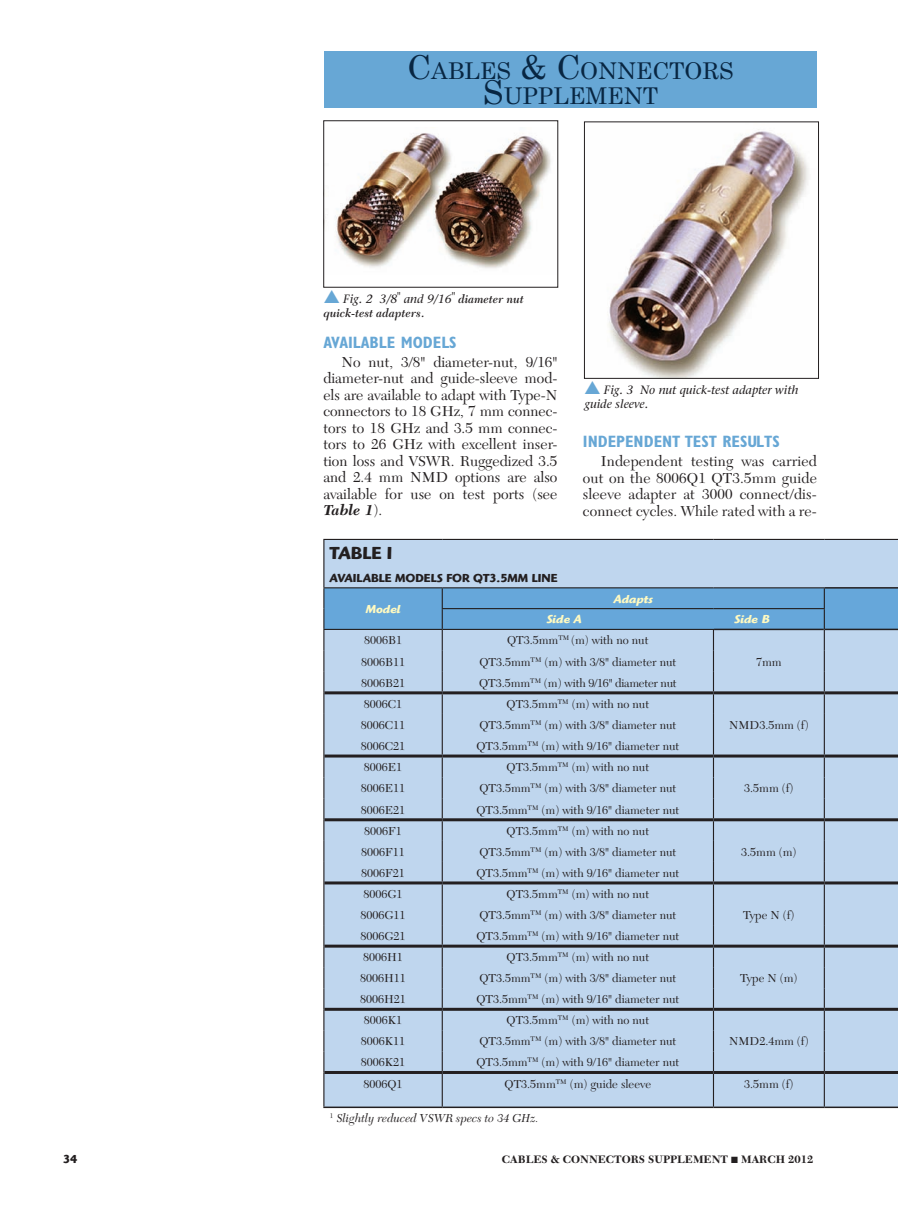
<style>
.page{position:relative;width:898px;height:1215px;background:#fff}
.page>*{position:absolute;margin:0;border:0;box-sizing:border-box;transform-origin:0 0}
.t1{font:23.1px/25.5px "Century";color:#082642;text-align:center}
.t2{font:700 18px "Highlander";color:#231f20}
.t3{font:700 condensed 16.5px "Gill Sans";color:#67a7d5}
.t4{font:15px/16.5px "New Caledonia";letter-spacing:.005em;color:#231f20;text-align:justify}
.t5{font:12px "New Caledonia";color:#231f20}
.t6{font:italic 12px/13.5px "Stone Serif";color:#231f20}
.t7{font:italic 12px "New Caledonia";color:#231f20}
.t8{font:12px "New Caledonia";letter-spacing:-.02em;color:#231f20}
.t9{font:700 12px "Highlander";color:#231f20}
.t10{font:italic 700 12px "Highlander";color:#fffac1}
.t11{font:italic 600 12px "New Caledonia";color:#231f20}
.t12{font:700 11.25px "New Caledonia";color:#231f20}
.s1{font-size:33px}
.s2{font-family:"Monotype Sorts";font-style:normal;font-size:18px;color:#67a7d5}
.s3{font-family:"New Caledonia";font-weight:600}
.s4{font-family:"Stone Serif";font-weight:400}
.s5{font-weight:700;font-style:italic}
</style>
<div class="page">
<div style="left:324px;top:51px;width:493px;height:57px;background:#67a7d5"></div>
<img style="left:325px;top:133px;width:226px;height:136px">
<div style="left:323px;top:120px;width:235px;height:168px;border:1px solid #231f20"></div>
<img style="left:608px;top:129px;width:201px;height:248px">
<div style="left:584px;top:122px;width:235px;height:257px;border:1px solid #231f20"></div>
<div style="left:324px;top:540px;width:574px;height:567px;background:#bfd6ee"></div>
<hr style="left:825px;top:587px;width:73px;height:2px;background:#231f20">
<hr style="left:323px;top:1107px;width:119px;height:1px;background:#231f20">
<hr style="left:442px;top:1107px;width:271px;height:1px;background:#231f20">
<hr style="left:713px;top:1107px;width:111px;height:1px;background:#231f20">
<hr style="left:824px;top:1107px;width:74px;height:1px;background:#231f20">
<hr style="left:323px;top:539px;width:119px;height:1px;background:#231f20">
<hr style="left:323px;top:540px;width:1px;height:47px;background:#231f20">
<hr style="left:442px;top:539px;width:271px;height:1px;background:#231f20">
<hr style="left:713px;top:539px;width:111px;height:1px;background:#231f20">
<hr style="left:824px;top:539px;width:74px;height:1px;background:#231f20">
<hr style="left:323px;top:1072px;width:1px;height:35px;background:#231f20">
<hr style="left:442px;top:1074px;width:1px;height:33px;background:#231f20">
<hr style="left:713px;top:1074px;width:1px;height:33px;background:#231f20">
<hr style="left:823px;top:1074px;width:2px;height:33px;background:#231f20">
<hr style="left:323px;top:587px;width:119px;height:1px;background:#231f20">
<hr style="left:442px;top:587px;width:271px;height:1px;background:#231f20">
<hr style="left:713px;top:587px;width:112px;height:1px;background:#231f20">
<svg style="left:323px;top:588px;width:575px;height:484px;background:#b5cfe9"></svg>
<hr style="left:713px;top:608px;width:112px;height:1px;background:#231f20">
<hr style="left:323px;top:629px;width:119px;height:1px;background:#231f20">
<hr style="left:442px;top:629px;width:272px;height:1px;background:#231f20">
<hr style="left:324px;top:691px;width:118px;height:3px;background:#231f20">
<hr style="left:442px;top:691px;width:271px;height:3px;background:#231f20">
<hr style="left:713px;top:691px;width:111px;height:3px;background:#231f20">
<hr style="left:824px;top:691px;width:74px;height:3px;background:#231f20">
<hr style="left:324px;top:755px;width:118px;height:3px;background:#231f20">
<hr style="left:442px;top:755px;width:271px;height:3px;background:#231f20">
<hr style="left:713px;top:755px;width:111px;height:3px;background:#231f20">
<hr style="left:824px;top:755px;width:74px;height:3px;background:#231f20">
<hr style="left:324px;top:818px;width:118px;height:3px;background:#231f20">
<hr style="left:442px;top:818px;width:271px;height:3px;background:#231f20">
<hr style="left:713px;top:818px;width:111px;height:3px;background:#231f20">
<hr style="left:824px;top:818px;width:74px;height:3px;background:#231f20">
<hr style="left:324px;top:881px;width:118px;height:3px;background:#231f20">
<hr style="left:442px;top:881px;width:271px;height:3px;background:#231f20">
<hr style="left:713px;top:881px;width:111px;height:3px;background:#231f20">
<hr style="left:824px;top:881px;width:74px;height:3px;background:#231f20">
<hr style="left:324px;top:945px;width:118px;height:3px;background:#231f20">
<hr style="left:442px;top:945px;width:271px;height:3px;background:#231f20">
<hr style="left:713px;top:945px;width:111px;height:3px;background:#231f20">
<hr style="left:824px;top:945px;width:74px;height:3px;background:#231f20">
<hr style="left:324px;top:1008px;width:118px;height:3px;background:#231f20">
<hr style="left:442px;top:1008px;width:271px;height:3px;background:#231f20">
<hr style="left:713px;top:1008px;width:111px;height:3px;background:#231f20">
<hr style="left:824px;top:1008px;width:74px;height:3px;background:#231f20">
<hr style="left:324px;top:1071px;width:118px;height:3px;background:#231f20">
<hr style="left:442px;top:1071px;width:271px;height:3px;background:#231f20">
<hr style="left:713px;top:1071px;width:111px;height:3px;background:#231f20">
<hr style="left:824px;top:1071px;width:74px;height:3px;background:#231f20">
<h1 class="t1" style="left:407px;top:56px;width:328px"><span class="s1">C</span>ABLES <span class="s1">&amp; C</span>ONNECTORS<br><span class="s1">S</span>UPPLEMENT</h1>
<p class="t6" style="left:324px;top:292px;width:202px"><span class="s2">s</span> Fig. 2 3/8<sup>"</sup> and 9/16<sup>"</sup> <span class="s3">diameter nut</span></p>
<p class="t11" style="left:324px;top:306px;width:102px">quick-test adapters<span class="s4">.</span></p>
<h3 class="t3" style="left:323px;top:333px;width:135px">AVAILABLE MODELS</h3>
<p class="t4" style="left:323px;top:354px;width:236px;text-indent:18px">No nut, 3/8" diameter-nut, 9/16" diameter-nut and guide-sleeve mod&shy;els are available to adapt with Type-N connectors to 18 GHz, 7 mm connec&shy;tors to 18 GHz and 3.5 mm connec&shy;tors to 26 GHz with excellent inser&shy;tion loss and VSWR. Ruggedized 3.5 and 2.4 mm NMD options are also available for use on test ports (see <span class="s5">Table 1</span>).</p>
<p class="t6" style="left:584px;top:384px;width:215px"><span class="s2">s</span> Fig. 3 No nut quick-test adapter with guide sleeve.</p>
<h3 class="t3" style="left:583px;top:432px;width:198px">INDEPENDENT TEST RESULTS</h3>
<p class="t4" style="left:583px;top:453px;width:236px;text-indent:18px">Independent testing was carried out on the 8006Q1 QT3.5mm guide sleeve adapter at 3000 connect/dis&shy;connect cycles. While rated with a re-</p>
<h2 class="t2" style="left:330px;top:543px;width:64px">TABLE I</h2>
<p class="t9" style="left:330px;top:571px;width:229px">AVAILABLE MODELS FOR QT3.5MM LINE</p>
<p class="t10" style="left:365px;top:602px;width:37px">Model</p>
<p class="t10" style="left:614px;top:592px;width:40px">Adapts</p>
<p class="t10" style="left:547px;top:612px;width:37px">Side A</p>
<p class="t10" style="left:734px;top:612px;width:37px">Side B</p>
<p class="t5" style="left:364px;top:634px;width:40px">8006B1</p>
<p class="t5" style="left:507px;top:634px;width:143px">QT3.5mm<sup>TM</sup> (m) with no nut</p>
<p class="t5" style="left:361px;top:655px;width:46px">8006B11</p>
<p class="t5" style="left:479px;top:655px;width:198px">QT3.5mm<sup>TM</sup> (m) with 3/8" diameter nut</p>
<p class="t5" style="left:756px;top:655px;width:27px">7mm</p>
<p class="t5" style="left:361px;top:676px;width:46px">8006B21</p>
<p class="t8" style="left:479px;top:676px;width:199px">QT3.5mm<sup>TM</sup> (m) with 9/16" diameter nut</p>
<p class="t5" style="left:364px;top:697px;width:40px">8006C1</p>
<p class="t5" style="left:506px;top:697px;width:144px">QT3.5mm<sup>TM</sup> (m) with no nut</p>
<p class="t5" style="left:361px;top:718px;width:46px">8006C11</p>
<p class="t5" style="left:479px;top:718px;width:198px">QT3.5mm<sup>TM</sup> (m) with 3/8" diameter nut</p>
<p class="t5" style="left:729px;top:718px;width:81px">NMD3.5mm (f)</p>
<p class="t5" style="left:361px;top:739px;width:46px">8006C21</p>
<p class="t5" style="left:476px;top:739px;width:204px">QT3.5mm<sup>TM</sup> (m) with 9/16" diameter nut</p>
<p class="t5" style="left:364px;top:760px;width:40px">8006E1</p>
<p class="t5" style="left:506px;top:760px;width:144px">QT3.5mm<sup>TM</sup> (m) with no nut</p>
<p class="t5" style="left:361px;top:782px;width:46px">8006E11</p>
<p class="t5" style="left:479px;top:782px;width:198px">QT3.5mm<sup>TM</sup> (m) with 3/8" diameter nut</p>
<p class="t5" style="left:744px;top:782px;width:51px">3.5mm (f)</p>
<p class="t5" style="left:361px;top:803px;width:46px">8006E21</p>
<p class="t5" style="left:476px;top:803px;width:204px">QT3.5mm<sup>TM</sup> (m) with 9/16" diameter nut</p>
<p class="t5" style="left:364px;top:824px;width:39px">8006F1</p>
<p class="t5" style="left:506px;top:824px;width:144px">QT3.5mm<sup>TM</sup> (m) with no nut</p>
<p class="t5" style="left:361px;top:845px;width:45px">8006F11</p>
<p class="t5" style="left:479px;top:845px;width:198px">QT3.5mm<sup>TM</sup> (m) with 3/8" diameter nut</p>
<p class="t5" style="left:741px;top:845px;width:57px">3.5mm (m)</p>
<p class="t5" style="left:361px;top:866px;width:45px">8006F21</p>
<p class="t5" style="left:476px;top:866px;width:204px">QT3.5mm<sup>TM</sup> (m) with 9/16" diameter nut</p>
<p class="t5" style="left:363px;top:887px;width:41px">8006G1</p>
<p class="t5" style="left:506px;top:887px;width:144px">QT3.5mm<sup>TM</sup> (m) with no nut</p>
<p class="t5" style="left:360px;top:908px;width:47px">8006G11</p>
<p class="t5" style="left:479px;top:908px;width:198px">QT3.5mm<sup>TM</sup> (m) with 3/8" diameter nut</p>
<p class="t5" style="left:743px;top:908px;width:53px">Type N (f)</p>
<p class="t5" style="left:360px;top:929px;width:47px">8006G21</p>
<p class="t5" style="left:476px;top:929px;width:204px">QT3.5mm<sup>TM</sup> (m) with 9/16" diameter nut</p>
<p class="t5" style="left:363px;top:950px;width:41px">8006H1</p>
<p class="t5" style="left:506px;top:950px;width:144px">QT3.5mm<sup>TM</sup> (m) with no nut</p>
<p class="t5" style="left:360px;top:971px;width:47px">8006H11</p>
<p class="t5" style="left:479px;top:971px;width:198px">QT3.5mm<sup>TM</sup> (m) with 3/8" diameter nut</p>
<p class="t5" style="left:740px;top:971px;width:59px">Type N (m)</p>
<p class="t5" style="left:360px;top:992px;width:47px">8006H21</p>
<p class="t5" style="left:476px;top:992px;width:204px">QT3.5mm<sup>TM</sup> (m) with 9/16" diameter nut</p>
<p class="t5" style="left:364px;top:1013px;width:40px">8006K1</p>
<p class="t5" style="left:506px;top:1013px;width:144px">QT3.5mm<sup>TM</sup> (m) with no nut</p>
<p class="t5" style="left:361px;top:1034px;width:46px">8006K11</p>
<p class="t5" style="left:479px;top:1034px;width:198px">QT3.5mm<sup>TM</sup> (m) with 3/8" diameter nut</p>
<p class="t5" style="left:729px;top:1034px;width:81px">NMD2.4mm (f)</p>
<p class="t5" style="left:361px;top:1056px;width:46px">8006K21</p>
<p class="t5" style="left:476px;top:1056px;width:204px">QT3.5mm<sup>TM</sup> (m) with 9/16" diameter nut</p>
<p class="t5" style="left:363px;top:1077px;width:41px">8006Q1</p>
<p class="t5" style="left:504px;top:1077px;width:148px">QT3.5mm<sup>TM</sup> (m) guide sleeve</p>
<p class="t5" style="left:744px;top:1077px;width:51px">3.5mm (f)</p>
<p class="t7" style="left:330px;top:1112px;width:210px"><sup>1</sup> Slightly reduced VSWR specs to 34 GHz.</p>
<p class="t9" style="left:63px;top:1152px;width:16px">34</p>
<p class="t12" style="left:502px;top:1153px;width:313px">CABLES &amp; CONNECTORS SUPPLEMENT ■ MARCH 2012</p>
</div>
